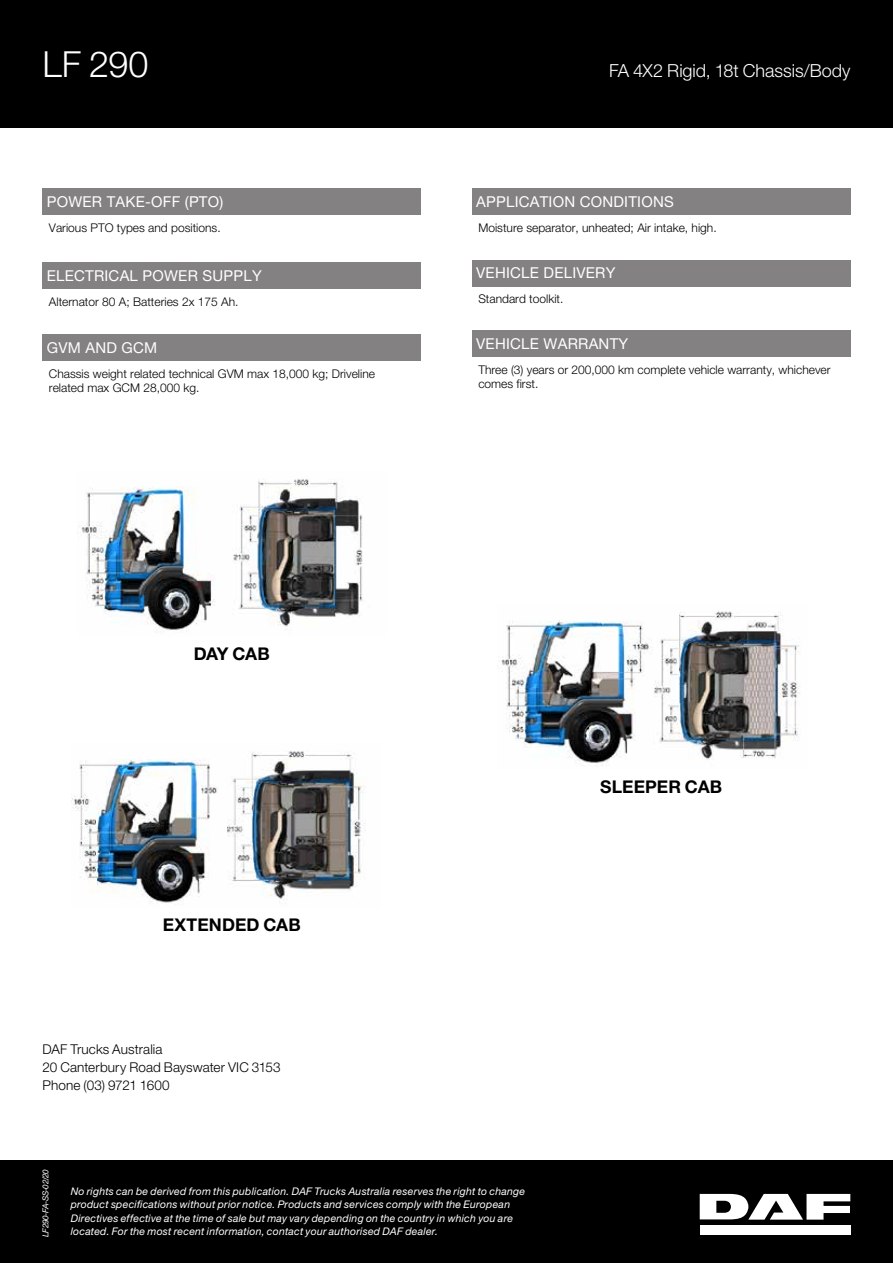
<style>
.page{position:relative;width:893px;height:1263px;background:#fff}
.page>*{position:absolute;margin:0;border:0;box-sizing:border-box;transform-origin:0 0}
._01_Heading_1{font:300 36px "Helvetica Neue LT Pro";color:#fff}
._01_Heading_1-2{font:300 18px "Helvetica Neue LT Pro";color:#fff}
._01_Heading_1-3{font:700 17.55px "Helvetica Neue LT Pro";letter-spacing:.01em;color:#000}
._01_Kop{font:15px "Helvetica Neue LT Pro";letter-spacing:.015em;color:#fff}
.t1{font:300 13.5px "Helvetica Neue LT Pro";letter-spacing:.005em;color:#000}
.t2{font:300 12px/14.2px "Helvetica Neue LT Pro";color:#000}
.t3{font:italic 10.5px/13.5px "Helvetica Neue LT Pro";letter-spacing:.02em;color:#fff}
.t4{font:italic 8.25px "Helvetica Neue LT Pro";letter-spacing:-.055em;color:#fff}
</style>
<div class="page">
<div style="left:0;top:1161px;width:893px;height:102px;background:#000"></div>
<div style="left:0;top:0;width:893px;height:128px;background:#000"></div>
<div style="left:700px;top:1225px;width:150px;height:10px;background:#fff"></div>
<svg style="left:700px;top:1194px;width:150px;height:25px"></svg>
<div style="left:43px;top:189px;width:378px;height:26px;background:#838182"></div>
<div style="left:43px;top:262px;width:378px;height:26px;background:#838182"></div>
<div style="left:472px;top:189px;width:378px;height:26px;background:#838182"></div>
<div style="left:472px;top:330px;width:378px;height:27px;background:#838182"></div>
<div style="left:43px;top:334px;width:378px;height:27px;background:#838182"></div>
<div style="left:472px;top:260px;width:378px;height:26px;background:#838182"></div>
<img style="left:77px;top:479px;width:286px;height:154px">
<img style="left:71px;top:751px;width:295px;height:153px">
<img style="left:497px;top:611px;width:303px;height:155px">
<p class="_01_Heading_1" style="left:43px;top:42px;width:108px">LF 290</p>
<p class="_01_Kop" style="left:47px;top:193px;width:178px">POWER TAKE-OFF (PTO)</p>
<p class="t2" style="left:49px;top:221px;width:173px">Various PTO types and positions.</p>
<p class="_01_Kop" style="left:47px;top:266px;width:216px">ELECTRICAL POWER SUPPLY</p>
<p class="t2" style="left:49px;top:294px;width:191px">Alternator 80 A; Batteries 2x 175 Ah.</p>
<p class="_01_Kop" style="left:47px;top:339px;width:112px">GVM AND GCM</p>
<p class="t2" style="left:49px;top:366px;width:328px">Chassis weight related technical GVM max 18,000 kg; Driveline</p>
<p class="t2" style="left:49px;top:381px;width:152px">related max GCM 28,000 kg.</p>
<p class="_01_Heading_1-3" style="left:194px;top:643px;width:78px">DAY CAB</p>
<p class="_01_Heading_1-3" style="left:163px;top:914px;width:140px">EXTENDED CAB</p>
<p class="t1" style="left:43px;top:1041px;width:122px">DAF Trucks Australia</p>
<p class="t1" style="left:43px;top:1059px;width:240px">20 Canterbury Road Bayswater VIC 3153</p>
<p class="t1" style="left:43px;top:1077px;width:129px">Phone (03) 9721 1600</p>
<p class="_01_Heading_1-2" style="left:609px;top:59px;width:243px">FA 4X2 Rigid, 18t Chassis/Body</p>
<p class="_01_Kop" style="left:476px;top:193px;width:199px">APPLICATION CONDITIONS</p>
<p class="t2" style="left:478px;top:221px;width:240px">Moisture separator, unheated; Air intake, high.</p>
<p class="_01_Kop" style="left:476px;top:264px;width:141px">VEHICLE DELIVERY</p>
<p class="t2" style="left:478px;top:292px;width:87px">Standard toolkit.</p>
<p class="_01_Kop" style="left:476px;top:335px;width:153px">VEHICLE WARRANTY</p>
<p class="t2" style="left:478px;top:362px;width:354px">Three (3) years or 200,000 km complete vehicle warranty, whichever comes first.</p>
<p class="_01_Heading_1-3" style="left:600px;top:775px;width:123px">SLEEPER CAB</p>
<p class="t4" style="left:41px;top:1237px;width:69px;rotate:-90deg">LF290-FA-SS-02/20</p>
<p class="t3" style="left:71px;top:1184px;width:456px">No rights can be derived from this publication. DAF Trucks Australia reserves the right to change product specifications without prior notice. Products and services comply with the European Directives effective at the time of sale but may vary depending on the country in which you are located. For the most recent information, contact your authorised DAF dealer.</p>
</div>
